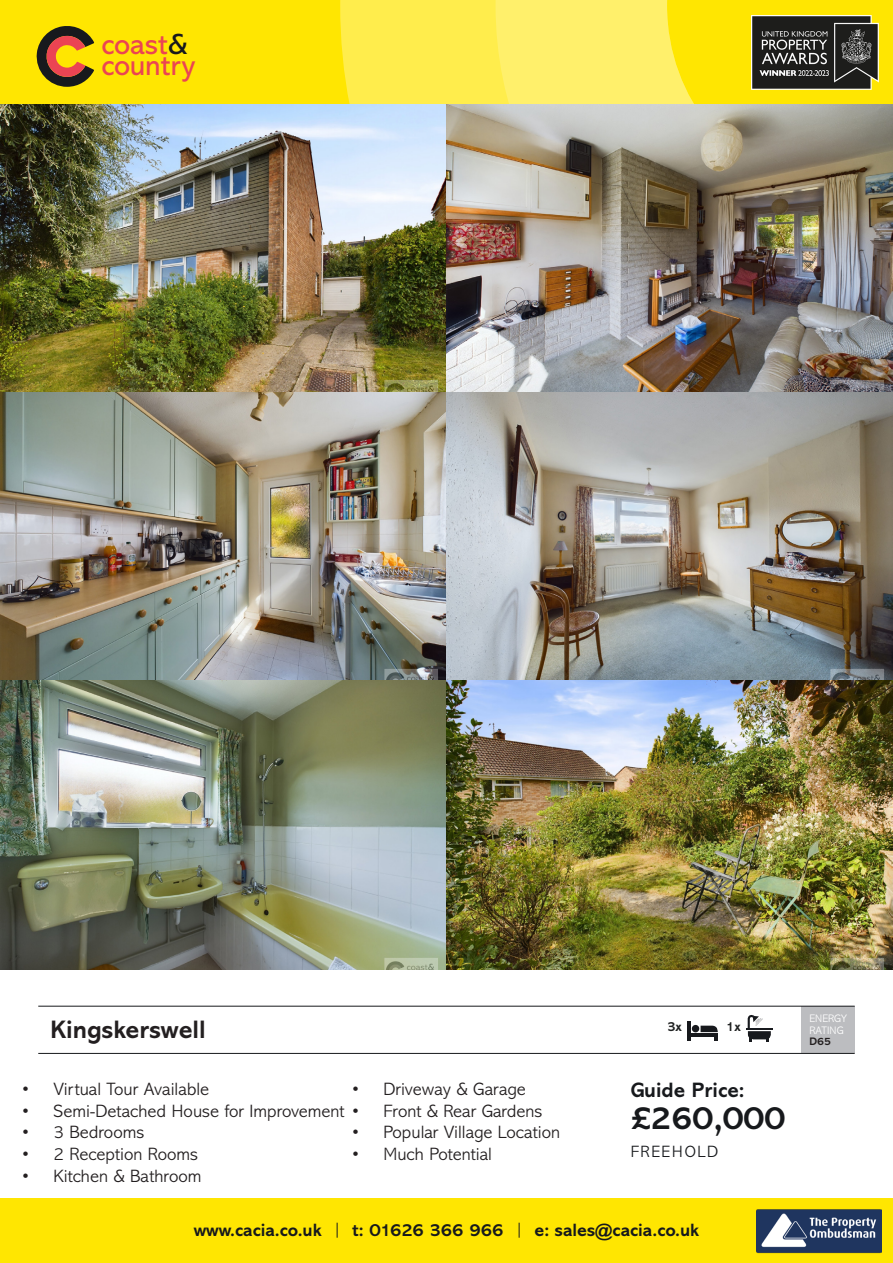
<style>
.page{position:relative;width:893px;height:1263px;background:#fff}
.page>*{position:absolute;margin:0;border:0;box-sizing:border-box;transform-origin:0 0}
.t1{font:700 33px "Abadi MT Std";color:#17191c}
.t2{font:29.4px/20.9px "Abadi MT Std";color:#eb4453}
.t3{font:700 25.5px "Abadi MT Std";color:#231f20}
.t4{font:700 21px "Abadi MT Std";color:#17191c}
.t5{font:300 18px "Abadi MT Std";color:#231f20}
.t6{font:700 18px "Abadi MT Std";color:#17191c}
.t7{font:300 16.5px "Abadi MT Std";letter-spacing:.1em;color:#17191c}
.t8{font:700 13.5px "Abadi MT Std";color:#202222}
.t9{font:300 10.95px "Abadi MT Std";color:#fff}
.t10{font:700 10.95px "Abadi MT Std";color:#231f20}
.s1{color:#17191d}
.s2{font-weight:300}
</style>
<div class="page">
<img style="left:0;top:103px;width:446px;height:289px">
<img style="left:446px;top:103px;width:447px;height:289px">
<img style="left:0;top:392px;width:446px;height:289px">
<img style="left:0;top:681px;width:446px;height:288px">
<img style="left:446px;top:392px;width:447px;height:289px">
<img style="left:446px;top:681px;width:447px;height:288px">
<div style="left:0;top:1199px;width:893px;height:64px;background:#ffe601"></div>
<div style="left:801px;top:1006px;width:54px;height:47px;background:#bcbdc0"></div>
<hr style="left:687px;top:1022px;width:3px;height:19px;background:#17191d">
<hr style="left:689px;top:1033px;width:29px;height:4px;background:#17191d">
<div style="left:692px;top:1025px;width:7px;height:7px;background:#17191d;border-radius:50%"></div>
<svg style="left:701px;top:1026px;width:17px;height:15px"></svg>
<hr style="left:746px;top:1028px;width:26px;height:2px;background:#17191d">
<svg style="left:748px;top:1015px;width:23px;height:27px"></svg>
<hr style="left:38px;top:1006px;width:817px;height:1px;background:#17191c">
<hr style="left:38px;top:1053px;width:817px;height:1px;background:#17191c">
<div style="left:0;top:0;width:893px;height:103px;background:#ffe601"></div>
<svg style="left:36px;top:26px;width:58px;height:61px"></svg>
<div style="left:340px;top:0;width:481px;height:103px;background:#ffed4c"></div>
<svg style="left:496px;top:0;width:325px;height:103px;background:#ffec46"></svg>
<img style="left:751px;top:15px;width:127px;height:74px">
<img style="left:756px;top:1209px;width:125px;height:45px">
<p class="t2" style="left:101px;top:34px;width:95px">coast<span class="s1">&amp; </span>country</p>
<p class="t3" style="left:50px;top:1014px;width:157px">Kingskerswell</p>
<p class="t8" style="left:667px;top:1018px;width:16px">3x</p>
<p class="t8" style="left:726px;top:1018px;width:16px">1x</p>
<p class="t5" style="left:351px;top:1079px;width:176px">• Driveway &amp; Garage</p>
<p class="t5" style="left:351px;top:1122px;width:211px">• Popular Village Location</p>
<p class="t5" style="left:351px;top:1144px;width:142px">• Much Potential</p>
<p class="t5" style="left:21px;top:1079px;width:189px">• Virtual Tour Available</p>
<p class="t5" style="left:21px;top:1101px;width:523px">• Semi-Detached House for Improvement • Front &amp; Rear Gardens</p>
<p class="t5" style="left:21px;top:1122px;width:125px">• 3 Bedrooms</p>
<p class="t5" style="left:21px;top:1144px;width:178px">• 2 Reception Rooms</p>
<p class="t5" style="left:21px;top:1166px;width:182px">• Kitchen &amp; Bathroom</p>
<p class="t4" style="left:631px;top:1078px;width:115px">Guide Price:</p>
<p class="t1" style="left:631px;top:1098px;width:156px">£260,000</p>
<p class="t7" style="left:631px;top:1142px;width:89px">FREEHOLD</p>
<p class="t6" style="left:194px;top:1219px;width:507px">www.cacia.co.uk <span class="s2">|</span> t: 01626 366 966 <span class="s2">|</span> e: sales@cacia.co.uk</p>
<p class="t9" style="left:810px;top:1013px;width:39px">ENERGY</p>
<p class="t9" style="left:810px;top:1024px;width:36px">RATING</p>
<p class="t10" style="left:810px;top:1035px;width:23px">D65</p>
</div>
